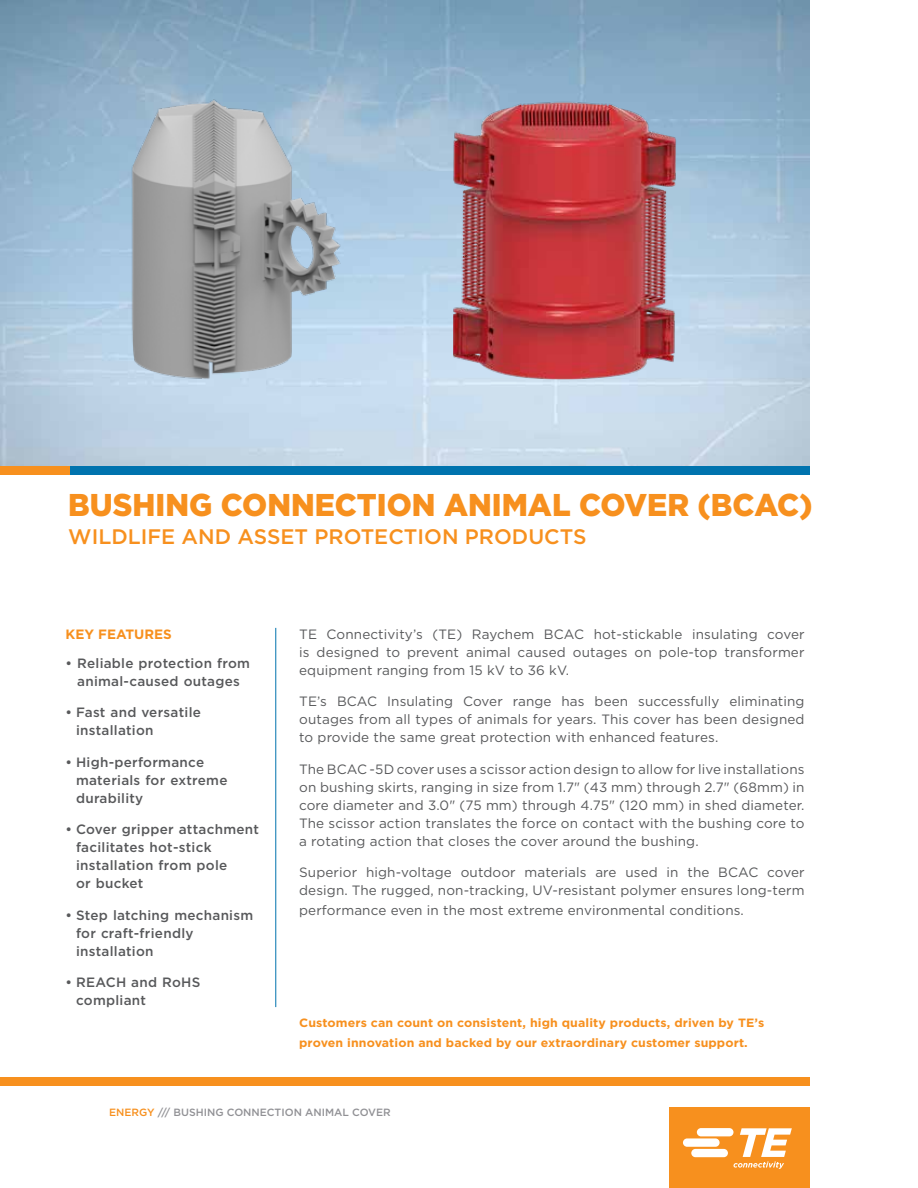
<style>
.page{position:relative;width:918px;height:1188px;background:#fff}
.page>*{position:absolute;margin:0;border:0;box-sizing:border-box;transform-origin:0 0}
.t1{font:900 31.5px "Gotham";color:#f7901e;scale:.96 1}
.t2{font:500 21px "Gotham";color:#f7901e}
.t3{font:13.5px/18px "Gotham";letter-spacing:.01em;color:#58595b;text-align:justify}
.t4{font:500 13.5px/18px "Gotham";letter-spacing:.02em;color:#58595b}
.t5{font:700 13.5px "Gotham";color:#f7901e}
.t6{font:700 12px/19.5px "Gotham";letter-spacing:.01em;color:#f7901e}
.t7{font:500 10.5px "Gotham";color:#919195}
.s1{color:#f7901e}
</style>
<div class="page">
<img style="left:0;top:0;width:810px;height:467px">
<hr style="left:275px;top:628px;width:1px;height:379px;background:#0073ae">
<div style="left:0;top:467px;width:70px;height:8px;background:#f7901e"></div>
<div style="left:70px;top:467px;width:740px;height:8px;background:#0073ae"></div>
<div style="left:0;top:1077px;width:810px;height:8px;background:#f7901e"></div>
<div style="left:669px;top:1107px;width:141px;height:79px;background:#f7901e"></div>
<svg style="left:683px;top:1128px;width:109px;height:41px"></svg>
<hr style="left:669px;top:1185px;width:141px;height:3px;background:#f7901e">
<img style="left:67px;top:66px;width:279px;height:359px">
<img style="left:453px;top:54px;width:251px;height:381px">
<h1 class="t1" style="left:68px;top:483px;width:777px">BUSHING CONNECTION ANIMAL COVER (BCAC)</h1>
<h2 class="t2" style="left:68px;top:523px;width:520px">WILDLIFE AND ASSET PROTECTION PRODUCTS</h2>
<p class="t5" style="left:66px;top:625px;width:108px">KEY FEATURES</p>
<p class="t3" style="left:299px;top:625px;width:507px">TE Connectivity’s (TE) Raychem BCAC hot-stickable insulating cover is designed to prevent animal caused outages on pole-top transformer equipment ranging from 15 kV to 36 kV.</p>
<p class="t3" style="left:299px;top:692px;width:507px">TE’s BCAC Insulating Cover range has been successfully eliminating outages from all types of animals for years. This cover has been designed to provide the same great protection with enhanced features.</p>
<p class="t3" style="left:299px;top:760px;width:507px">The BCAC -5D cover uses a scissor action design to allow for live installations on bushing skirts, ranging in size from 1.7" (43 mm) through 2.7" (68mm) in core diameter and 3.0" (75 mm) through 4.75" (120 mm) in shed diameter.<br>The scissor action translates the force on contact with the bushing core to a rotating action that closes the cover around the bushing.</p>
<p class="t3" style="left:299px;top:863px;width:507px">Superior high-voltage outdoor materials are used in the BCAC cover design. The rugged, non-tracking, UV-resistant polymer ensures long-term</p>
<p class="t3" style="left:299px;top:900px;width:446px">performance even in the most extreme environmental conditions.</p>
<p class="t4" style="left:66px;top:654px;width:186px;text-align:center">• Reliable protection from animal-caused outages</p>
<p class="t4" style="left:76px;top:703px;width:126px;text-indent:-11px">• Fast and versatile installation</p>
<p class="t4" style="left:76px;top:753px;width:153px;text-indent:-11px">• High-performance materials for extreme durability</p>
<p class="t4" style="left:76px;top:820px;width:184px;text-indent:-11px">• Cover gripper attachment facilitates hot-stick installation from pole<br>or bucket</p>
<p class="t4" style="left:76px;top:906px;width:179px;text-indent:-11px">• Step latching mechanism for craft-friendly installation</p>
<p class="t4" style="left:76px;top:973px;width:126px;text-indent:-11px">• REACH and RoHS compliant</p>
<p class="t6" style="left:299px;top:1013px;width:467px">Customers can count on consistent, high quality products, driven by TE’s proven innovation and backed by our extraordinary customer support.</p>
<p class="t7" style="left:109px;top:1106px;width:283px"><span class="s1">ENERGY</span> /// BUSHING CONNECTION ANIMAL COVER</p>
</div>
